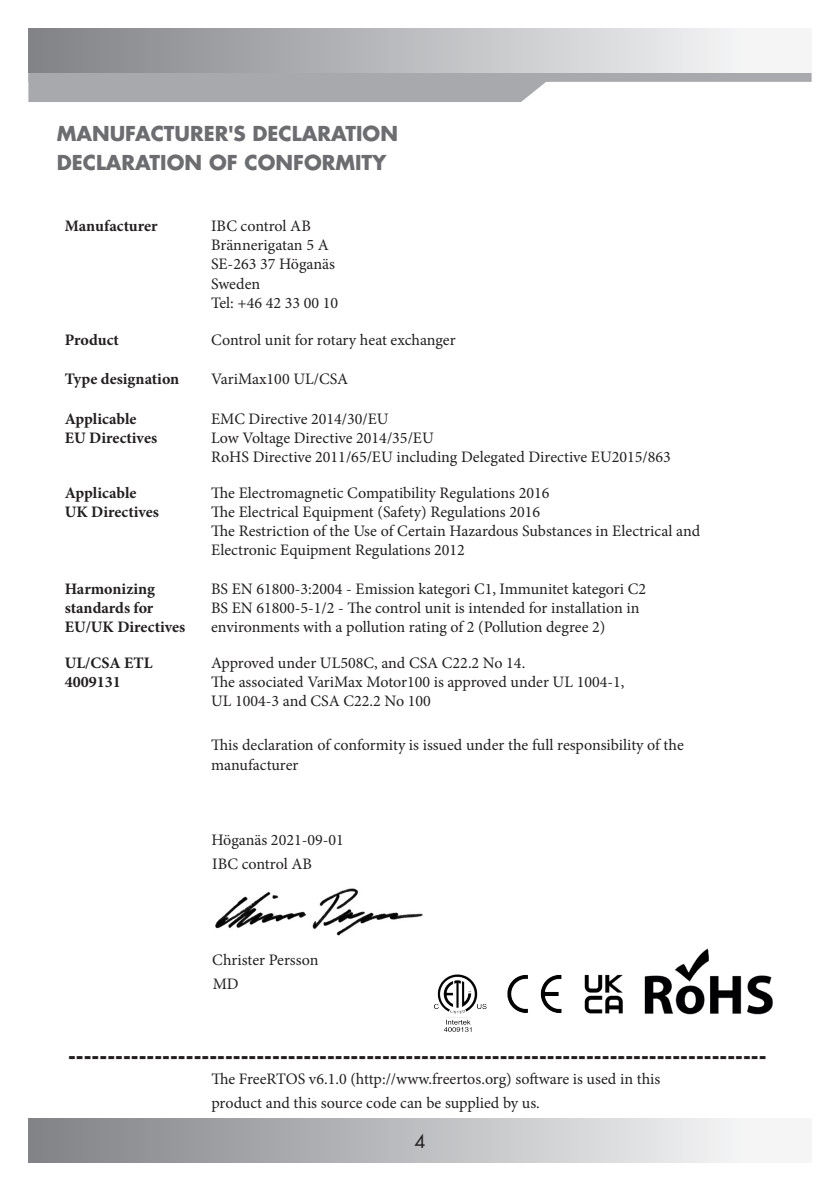
<style>
.page{position:relative;width:840px;height:1191px;background:#fff}
.page>*{position:absolute;margin:0;border:0;box-sizing:border-box;transform-origin:0 0}
.t1{font:700 20px "Futura";color:#231f20}
.Rubrik_luft_1mm{font:700 20px "Futura";color:#6c6d70}
.t2{font:18px "Futura";color:#231f20}
.Tillverkardeklaratio{font:16px/19.2px "Minion Pro";color:#231f20}
.Tillverkardeklaratio-2{font:700 16px/19.2px "Minion Pro";color:#231f20}
</style>
<div class="page">
<div style="left:28px;top:63px;width:783px;height:19px;background:linear-gradient(to right,#a8a9ad,#a8a9ad)"></div>
<div style="left:28px;top:28px;width:783px;height:44px;background:linear-gradient(to right,#7f8185,#fcfcfe)"></div>
<div style="left:28px;top:75px;width:527px;height:27px;background:#a8a9ad"></div>
<div style="left:28px;top:1118px;width:783px;height:44px;background:linear-gradient(to right,#7f8185,#fcfcfe)"></div>
<img style="left:215px;top:888px;width:208px;height:48px">
<img style="left:584px;top:974px;width:38px;height:39px">
<img style="left:507px;top:975px;width:55px;height:38px">
<img style="left:644px;top:948px;width:129px;height:67px">
<img style="left:434px;top:974px;width:53px;height:58px">
<p class="Rubrik_luft_1mm" style="left:57px;top:120px;width:342px">MANUFACTURER'S DECLARATION</p>
<p class="Rubrik_luft_1mm" style="left:57px;top:150px;width:331px">DECLARATION OF CONFORMITY</p>
<p class="Tillverkardeklaratio-2" style="left:65px;top:216px;width:94px">Manufacturer</p>
<p class="Tillverkardeklaratio" style="left:211px;top:216px;width:101px">IBC control AB</p>
<p class="Tillverkardeklaratio" style="left:211px;top:236px;width:119px">Brännerigatan 5 A</p>
<p class="Tillverkardeklaratio" style="left:211px;top:255px;width:125px">SE-263 37 Höganäs</p>
<p class="Tillverkardeklaratio" style="left:211px;top:274px;width:51px">Sweden</p>
<p class="Tillverkardeklaratio" style="left:211px;top:293px;width:128px">Tel: +46 42 33 00 10</p>
<p class="Tillverkardeklaratio-2" style="left:65px;top:329px;width:56px">Product</p>
<p class="Tillverkardeklaratio" style="left:211px;top:330px;width:246px">Control unit for rotary heat exchanger</p>
<p class="Tillverkardeklaratio-2" style="left:65px;top:369px;width:116px">Type designation</p>
<p class="Tillverkardeklaratio" style="left:211px;top:369px;width:139px">VariMax100 UL/CSA</p>
<p class="Tillverkardeklaratio-2" style="left:65px;top:409px;width:94px">Applicable<br>EU Directives</p>
<p class="Tillverkardeklaratio" style="left:211px;top:409px;width:179px">EMC Directive 2014/30/EU</p>
<p class="Tillverkardeklaratio" style="left:211px;top:428px;width:224px">Low Voltage Directive 2014/35/EU</p>
<p class="Tillverkardeklaratio" style="left:211px;top:448px;width:461px">RoHS Directive 2011/65/EU including Delegated Directive EU2015/863</p>
<p class="Tillverkardeklaratio-2" style="left:65px;top:483px;width:96px">Applicable<br>UK Directives</p>
<p class="Tillverkardeklaratio" style="left:211px;top:483px;width:490px">The Electromagnetic Compatibility Regulations 2016<br>The Electrical Equipment (Safety) Regulations 2016<br>The Restriction of the Use of Certain Hazardous Substances in Electrical and Electronic Equipment Regulations 2012</p>
<p class="Tillverkardeklaratio-2" style="left:65px;top:579px;width:122px">Harmonizing standards for<br>EU/UK Directives</p>
<p class="Tillverkardeklaratio" style="left:211px;top:579px;width:436px">BS EN 61800-3:2004 - Emission kategori C1, Immunitet kategori C2<br>BS EN 61800-5-1/2 - The control unit is intended for installation in environments with a pollution rating of 2 (Pollution degree 2)</p>
<p class="Tillverkardeklaratio-2" style="left:65px;top:653px;width:89px">UL/CSA ETL<br>4009131</p>
<p class="Tillverkardeklaratio" style="left:211px;top:653px;width:414px">Approved under UL508C, and CSA C22.2 No 14.<br>The associated VariMax Motor100 is approved under UL 1004-1,<br>UL 1004-3 and CSA C22.2 No 100</p>
<p class="Tillverkardeklaratio" style="left:211px;top:735px;width:474px">This declaration of conformity is issued under the full responsibility of the manufacturer</p>
<p class="Tillverkardeklaratio" style="left:211px;top:830px;width:134px">Höganäs 2021-09-01</p>
<p class="Tillverkardeklaratio" style="left:212px;top:854px;width:101px">IBC control AB</p>
<p class="Tillverkardeklaratio" style="left:212px;top:950px;width:108px">Christer Persson</p>
<p class="Tillverkardeklaratio" style="left:212px;top:974px;width:28px">MD</p>
<p class="t1" style="left:68px;top:1043px;width:699px">-----------------------------------------------------------------------------------------</p>
<p class="Tillverkardeklaratio" style="left:211px;top:1066px;width:450px;line-height:24px">The FreeRTOS v6.1.0 (http://www.freertos.org) software is used in this product and this source code can be supplied by us.</p>
<p class="t2" style="left:414px;top:1129px;width:13px">4</p>
</div>
